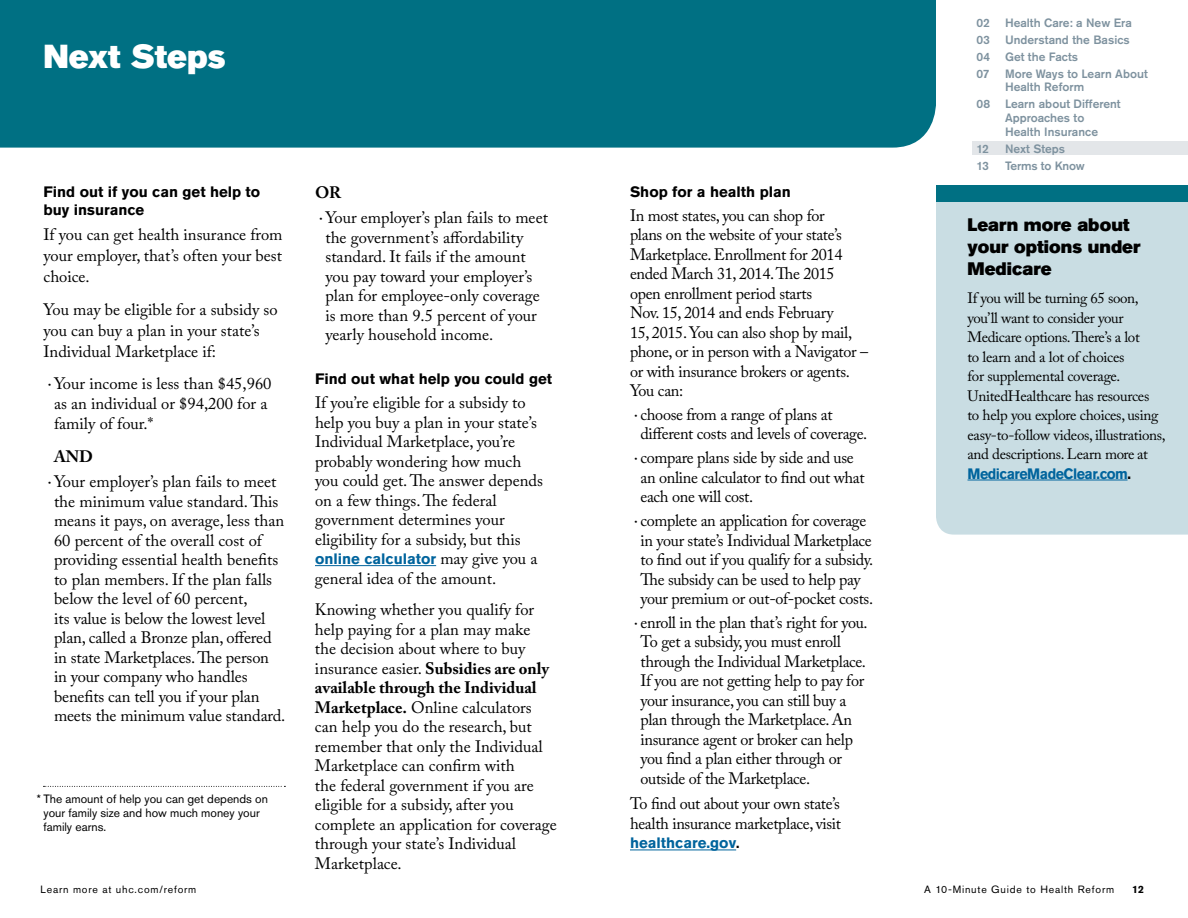
<style>
.page{position:relative;width:1188px;height:918px;background:#fff}
.page>*{position:absolute;margin:0;border:0;box-sizing:border-box;transform-origin:0 0}
.t1{font:33px "Akzidenz Grotesk Std Super";color:#fff}
.t2{font:18px/21.6px "Akzidenz Grotesk Std Super";color:#000}
.t3{font:16.5px/19.5px "Adobe Caslon Pro";letter-spacing:-.005em;color:#000}
.t4{font:700 16.5px "Adobe Caslon Pro";color:#000}
.t5{font:15px/19.5px "Adobe Caslon Pro";letter-spacing:-.02em;color:#000}
.t6{font:700 15px/18px "Akzidenz Grotesk Std";color:#000}
.t7{font:700 15px "Akzidenz Grotesk Std";color:#00649d}
.t8{font:700 15px "Akzidenz Grotesk Std";letter-spacing:-.035em;color:#00649d;scale:.95 1}
.t9{font:500 12px/16.8px "Akzidenz Grotesk Std";color:#7e929f}
.t10{font:12px/14.4px "Akzidenz Grotesk Std";color:#000}
.t11{font:10.5px "Akzidenz Grotesk Std";letter-spacing:.075em;color:#000}
.t12{font:700 10.5px "Akzidenz Grotesk Std";color:#000}
.s1{font-size:9px}
.s2{font-family:"Adobe Caslon Pro";font-weight:400;font-size:16.5px;color:#000}
.s3{font-weight:700}
.s4{font-size:13.5px;color:#000}
.s5{color:#000}
</style>
<div class="page">
<div style="left:0;top:0;width:936px;height:148px;background:#007083"></div>
<div style="left:972px;top:141px;width:216px;height:14px;background:#e3e6e9"></div>
<hr style="left:315px;top:565px;width:121px;height:1px;background:#00649d">
<hr style="left:630px;top:850px;width:106px;height:1px;background:#00649d">
<svg style="left:44px;top:786px;width:241px;height:1px"></svg>
<div style="left:936px;top:202px;width:252px;height:333px;background:#c9dde3"></div>
<div style="left:936px;top:185px;width:252px;height:17px;background:#007083"></div>
<hr style="left:968px;top:480px;width:160px;height:1px;background:#00649d">
<h1 class="t1" style="left:44px;top:38px;width:184px">Next Steps</h1>
<p class="t6" style="left:44px;top:182px;width:218px">Find out if you can get help to buy insurance</p>
<p class="t3" style="left:44px;top:224px;width:241px;line-height:21px;text-align:justify">If you can get health insurance from your employer, that’s often your best choice.</p>
<p class="t3" style="left:44px;top:299px;width:236px;line-height:21px">You may be eligible for a subsidy so you can buy a plan in your state’s<br>Individual Marketplace if:</p>
<p class="t3" style="left:54px;top:373px;width:219px;text-indent:-6px"><span class="s1">•</span> Your income is less than $45,960 as an individual or $94,200 for a family of four.*</p>
<p class="t4" style="left:54px;top:446px;width:41px">AND</p>
<p class="t3" style="left:54px;top:472px;width:233px;text-indent:-6px"><span class="s1">•</span> Your employer’s plan fails to meet the minimum value standard. This means it pays, on average, less than 60 percent of the overall cost of providing essential health benefits to plan members. If the plan falls below the level of 60 percent,<br>its value is below the lowest level plan, called a Bronze plan, offered in state Marketplaces. The person in your company who handles benefits can tell you if your plan meets the minimum value standard.</p>
<p class="t10" style="left:44px;top:791px;width:226px;text-indent:-7px">* The amount of help you can get depends on your family size and how much money your family earns.</p>
<p class="t4" style="left:315px;top:182px;width:28px">OR</p>
<p class="t3" style="left:326px;top:208px;width:224px;text-indent:-6px"><span class="s1">•</span> Your employer’s plan fails to meet the government’s affordability standard. It fails if the amount you pay toward your employer’s plan for employee-only coverage is more than 9.5 percent of your yearly household income.</p>
<p class="t6" style="left:315px;top:370px;width:239px">Find out what help you could get</p>
<p class="t3" style="left:315px;top:393px;width:230px">If you’re eligible for a subsidy to help you buy a plan in your state’s<br>Individual Marketplace, you’re probably wondering how much you could get. The answer depends on a few things. The federal government determines your eligibility for a subsidy, but this</p>
<p class="t7" style="left:315px;top:550px;width:224px">online calculator <span class="s2">may give you a</span></p>
<p class="t3" style="left:315px;top:562px;width:221px;line-height:31.5px">general idea of the amount.<br>Knowing whether you qualify for</p>
<p class="t3" style="left:315px;top:619px;width:243px">help paying for a plan may make<br>the decision about where to buy insurance easier. <span class="s3">Subsidies are only available through the Individual<br>Marketplace.</span> Online calculators can help you do the research, but remember that only the Individual<br>Marketplace can confirm with<br>the federal government if you are eligible for a subsidy, after you complete an application for coverage through your state’s Individual<br>Marketplace.</p>
<p class="t6" style="left:630px;top:182px;width:162px">Shop for a health plan</p>
<p class="t3" style="left:630px;top:205px;width:240px">In most states, you can shop for<br>plans on the website of your state’s<br>Marketplace. Enrollment for 2014 ended March 31, 2014. The 2015 open enrollment period starts<br>Nov. 15, 2014 and ends February<br>15, 2015. You can also shop by mail, phone, or in person with a Navigator – or with insurance brokers or agents.<br>You can:</p>
<p class="t3" style="left:640px;top:405px;width:228px;text-indent:-6px"><span class="s1">•</span> choose from a range of plans at different costs and levels of coverage.</p>
<p class="t3" style="left:640px;top:448px;width:226px;text-indent:-6px"><span class="s1">•</span> compare plans side by side and use an online calculator to find out what each one will cost.</p>
<p class="t3" style="left:634px;top:511px;width:240px;text-align:center"><span class="s1">•</span> complete an application for coverage in your state’s Individual Marketplace to find out if you qualify for a subsidy.<br>The subsidy can be used to help pay your premium or out-of-pocket costs.</p>
<p class="t3" style="left:640px;top:612px;width:229px;text-indent:-6px"><span class="s1">•</span> enroll in the plan that’s right for you.<br>To get a subsidy, you must enroll through the Individual Marketplace.<br>If you are not getting help to pay for your insurance, you can still buy a plan through the Marketplace. An insurance agent or broker can help you find a plan either through or outside of the Marketplace.</p>
<p class="t3" style="left:630px;top:794px;width:213px">To find out about your own state’s health insurance marketplace, visit</p>
<p class="t7" style="left:630px;top:835px;width:111px">healthcare.gov<span class="s4">.</span></p>
<p class="t9" style="left:976px;top:14px;width:15px;text-align:justify">02<br>03<br>04<br>07</p>
<p class="t9" style="left:976px;top:96px;width:15px">08</p>
<p class="t9" style="left:976px;top:140px;width:14px">12<br>13</p>
<p class="t9" style="left:1005px;top:14px;width:145px">Health Care: a New Era<br>Understand the Basics<br>Get the Facts<br>More Ways to Learn About</p>
<p class="t9" style="left:1005px;top:79px;width:117px">Health Reform<br>Learn about Different</p>
<p class="t9" style="left:1005px;top:111px;width:95px;line-height:13.8px">Approaches to<br>Health Insurance</p>
<p class="t9" style="left:1005px;top:140px;width:81px">Next Steps<br>Terms to Know</p>
<p class="t2" style="left:968px;top:214px;width:175px">Learn more about your options under<br>Medicare</p>
<p class="t5" style="left:968px;top:288px;width:200px">If you will be turning 65 soon, you’ll want to consider your<br>Medicare options. There’s a lot<br>to learn and a lot of choices<br>for supplemental coverage.<br>UnitedHealthcare has resources<br>to help you explore choices, using easy-to-follow videos, illustrations, and descriptions. Learn more at</p>
<p class="t8" style="left:968px;top:465px;width:174px">MedicareMadeClear.com<span class="s5">.</span></p>
<p class="t11" style="left:40px;top:884px;width:157px">Learn more at uhc.com/reform</p>
<p class="t11" style="left:924px;top:884px;width:192px">A 10-Minute Guide to Health Reform</p>
<p class="t12" style="left:1132px;top:884px;width:14px">12</p>
</div>
